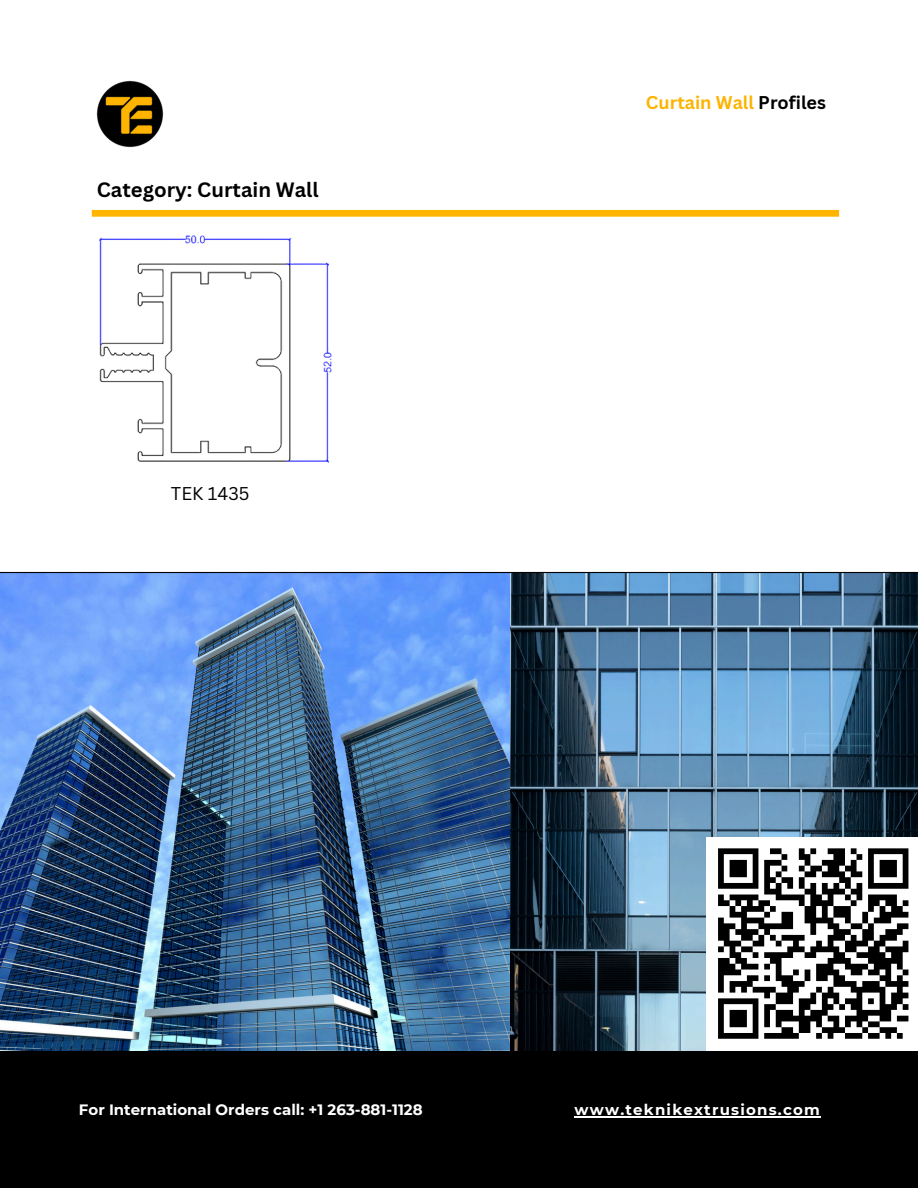
<style>
.page{position:relative;width:918px;height:1188px;background:#fff}
.page>*{position:absolute;margin:0;border:0;box-sizing:border-box;transform-origin:0 0}
.t1{font:700 20.25px "Canva Sans";color:#000}
.t2{font:700 18px "Canva Sans";color:#fdb301}
.t3{font:18px "Canva Sans";color:#000}
.t4{font:700 15px "Montserrat";color:#fff}
.t5{font:700 15px "Montserrat";letter-spacing:.08em;color:#fff}
.s1{color:#000}
</style>
<div class="page">
<img style="left:96px;top:80px;width:68px;height:68px">
<div style="left:92px;top:210px;width:747px;height:7px;background:#ffb400"></div>
<img style="left:99px;top:235px;width:233px;height:228px">
<div style="left:0;top:1050px;width:918px;height:138px;background:#000"></div>
<hr style="left:575px;top:1116px;width:246px;height:1px;background:#fff">
<img style="left:0;top:573px;width:918px;height:478px">
<hr style="left:0;top:572px;width:918px;height:1px;background:#000">
<div style="left:707px;top:837px;width:211px;height:213px;background:#fff"></div>
<svg style="left:718px;top:848px;width:191px;height:191px"></svg>
<p class="t1" style="left:97px;top:175px;width:223px">Category: Curtain Wall</p>
<p class="t3" style="left:171px;top:480px;width:80px">TEK 1435</p>
<h3 class="t2" style="left:646px;top:90px;width:182px">Curtain Wall <span class="s1">Profiles</span></h3>
<h1 class="t4" style="left:79px;top:1101px;width:345px">For International Orders call: +1 263-881-1128</h1>
<p class="t5" style="left:575px;top:1101px;width:247px">www.teknikextrusions.com</p>
</div>
